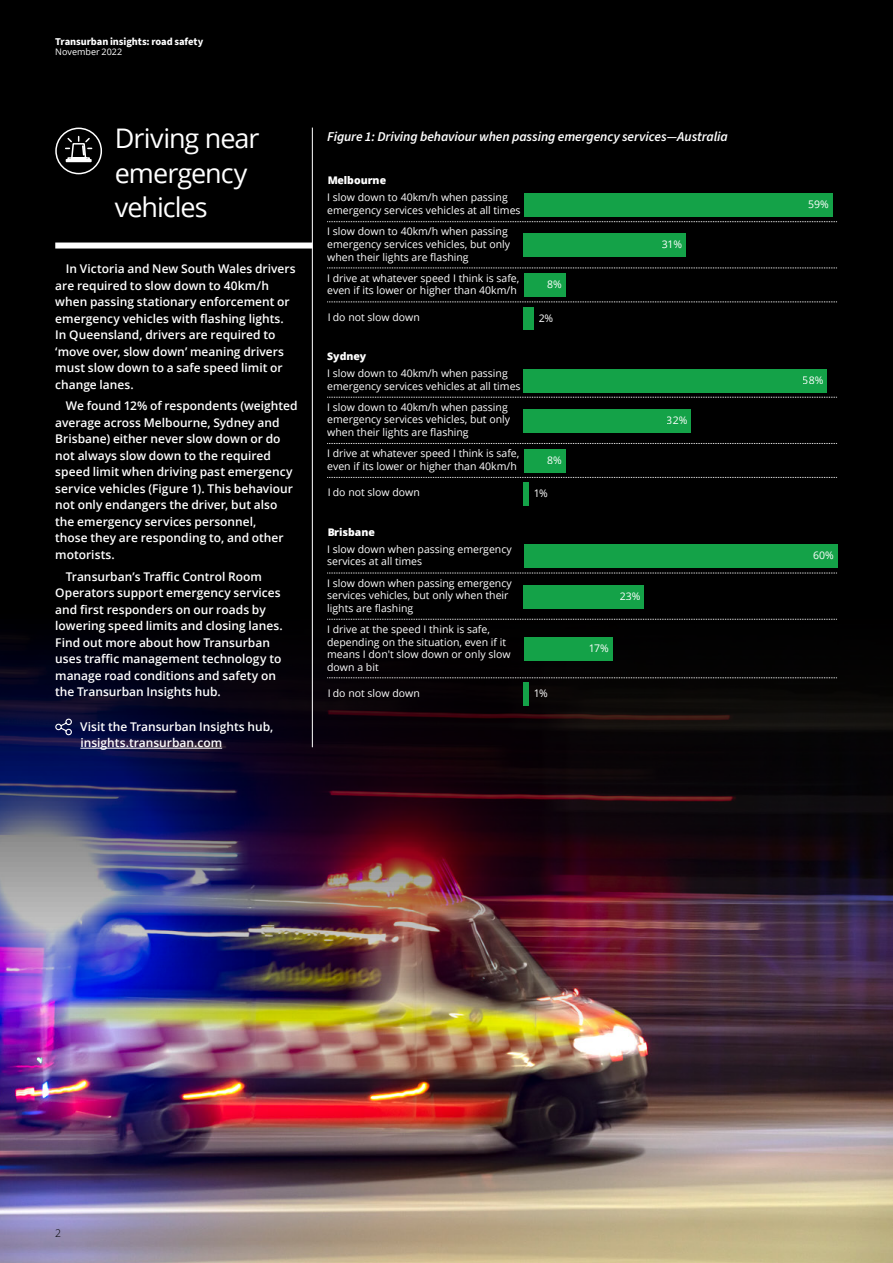
<style>
.page{position:relative;width:893px;height:1263px;background:#fff}
.page>*{position:absolute;margin:0;border:0;box-sizing:border-box;transform-origin:0 0}
.t1{font:27px/34.5px "Open Sans";letter-spacing:-.035em;color:#fff}
.t2{font:italic 600 13.5px "Source Sans Pro";letter-spacing:-.005em;color:#fff}
.t3{font:600 12px/16.5px "Open Sans";color:#fff}
.t4{font:10.5px/12.6px "Open Sans";color:#fff}
.t5{font:700 10.5px "Source Sans Pro";letter-spacing:-.005em;color:#fff}
.t6{font:800 10.5px "Open Sans";color:#fff}
.t7{font:300 10.5px "Open Sans";color:#000}
.t8{font:9px "Open Sans";color:#fff}
</style>
<div class="page">
<img style="left:0;top:0;width:893px;height:1263px">
<hr style="left:312px;top:128px;width:1px;height:619px;background:#fff">
<hr style="left:80px;top:748px;width:142px;height:1px;background:#fff">
<svg style="left:55px;top:718px;width:17px;height:18px"></svg>
<div style="left:55px;top:243px;width:258px;height:6px;background:#fff"></div>
<div style="left:524px;top:194px;width:308px;height:23px;background:#14a248"></div>
<svg style="left:327px;top:221px;width:511px;height:1px"></svg>
<div style="left:524px;top:234px;width:162px;height:23px;background:#14a248"></div>
<svg style="left:327px;top:267px;width:511px;height:1px"></svg>
<div style="left:524px;top:274px;width:42px;height:23px;background:#14a248"></div>
<svg style="left:327px;top:301px;width:511px;height:1px"></svg>
<div style="left:524px;top:307px;width:10px;height:23px;background:#14a248"></div>
<div style="left:524px;top:369px;width:303px;height:23px;background:#14a248"></div>
<svg style="left:327px;top:397px;width:511px;height:1px"></svg>
<div style="left:524px;top:409px;width:167px;height:23px;background:#14a248"></div>
<svg style="left:327px;top:443px;width:511px;height:1px"></svg>
<div style="left:524px;top:449px;width:42px;height:23px;background:#14a248"></div>
<svg style="left:327px;top:477px;width:511px;height:1px"></svg>
<div style="left:524px;top:482px;width:5px;height:24px;background:#14a248"></div>
<div style="left:524px;top:545px;width:314px;height:23px;background:#14a248"></div>
<svg style="left:327px;top:573px;width:511px;height:1px"></svg>
<div style="left:524px;top:585px;width:120px;height:23px;background:#14a248"></div>
<svg style="left:327px;top:619px;width:511px;height:1px"></svg>
<div style="left:524px;top:637px;width:89px;height:23px;background:#14a248"></div>
<svg style="left:327px;top:677px;width:511px;height:1px"></svg>
<div style="left:524px;top:683px;width:5px;height:23px;background:#14a248"></div>
<div style="left:55px;top:128px;width:47px;height:46px;border:2px solid #fff;border-radius:50%"></div>
<svg style="left:64px;top:113px;width:29px;height:50px"></svg>
<p class="t5" style="left:55px;top:34px;width:149px">Transurban insights: road safety</p>
<p class="t8" style="left:55px;top:46px;width:68px">November 2022</p>
<h1 class="t1" style="left:115px;top:120px;width:146px">Driving near emergency vehicles</h1>
<p class="t2" style="left:327px;top:128px;width:402px">Figure 1: Driving behaviour when passing emergency services—Australia</p>
<p class="t6" style="left:327px;top:172px;width:60px">Melbourne</p>
<p class="t4" style="left:327px;top:191px;width:195px">I slow down to 40km/h when passing emergency services vehicles at all times</p>
<p class="t4" style="left:327px;top:225px;width:184px">I slow down to 40km/h when passing emergency services vehicles, but only when their lights are flashing</p>
<p class="t4" style="left:327px;top:271px;width:194px">I drive at whatever speed I think is safe, even if its lower or higher than 40km/h</p>
<p class="t4" style="left:327px;top:310px;width:94px">I do not slow down</p>
<p class="t4" style="left:661px;top:238px;width:22px">31%</p>
<p class="t3" style="left:55px;top:260px;width:242px;text-indent:11px">In Victoria and New South Wales drivers are required to slow down to 40km/h when passing stationary enforcement or emergency vehicles with flashing lights.<br>In Queensland, drivers are required to ‘move over, slow down’ meaning drivers must slow down to a safe speed limit or change lanes.</p>
<p class="t3" style="left:55px;top:397px;width:244px;text-indent:11px">We found 12% of respondents (weighted average across Melbourne, Sydney and Brisbane) either never slow down or do not always slow down to the required speed limit when driving past emergency service vehicles (Figure 1). This behaviour not only endangers the driver, but also the emergency services personnel,<br>those they are responding to, and other motorists.</p>
<p class="t3" style="left:55px;top:568px;width:229px;text-indent:11px">Transurban’s Traffic Control Room Operators support emergency services and first responders on our roads by lowering speed limits and closing lanes.<br>Find out more about how Transurban uses traffic management technology to manage road conditions and safety on the Transurban Insights hub.</p>
<p class="t3" style="left:80px;top:718px;width:195px">Visit the Transurban Insights hub, insights.transurban.com</p>
<p class="t4" style="left:547px;top:278px;width:16px">8%</p>
<p class="t4" style="left:538px;top:311px;width:16px">2%</p>
<p class="t6" style="left:327px;top:348px;width:41px">Sydney</p>
<p class="t4" style="left:327px;top:366px;width:195px">I slow down to 40km/h when passing emergency services vehicles at all times</p>
<p class="t4" style="left:327px;top:400px;width:184px">I slow down to 40km/h when passing emergency services vehicles, but only when their lights are flashing</p>
<p class="t4" style="left:327px;top:447px;width:194px">I drive at whatever speed I think is safe, even if its lower or higher than 40km/h</p>
<p class="t4" style="left:327px;top:486px;width:94px">I do not slow down</p>
<p class="t4" style="left:667px;top:413px;width:22px">32%</p>
<p class="t4" style="left:547px;top:453px;width:16px">8%</p>
<p class="t4" style="left:533px;top:487px;width:16px">1%</p>
<p class="t6" style="left:327px;top:524px;width:49px">Brisbane</p>
<p class="t4" style="left:327px;top:542px;width:186px">I slow down when passing emergency services at all times</p>
<p class="t4" style="left:327px;top:576px;width:186px">I slow down when passing emergency services vehicles, but only when their lights are flashing</p>
<p class="t4" style="left:327px;top:622px;width:185px">I drive at the speed I think is safe, depending on the situation, even if it means I don't slow down or only slow down a bit</p>
<p class="t4" style="left:327px;top:686px;width:94px">I do not slow down</p>
<p class="t4" style="left:620px;top:589px;width:22px">23%</p>
<p class="t4" style="left:588px;top:641px;width:22px">17%</p>
<p class="t4" style="left:533px;top:687px;width:16px">1%</p>
<p class="t4" style="left:808px;top:198px;width:22px">59%</p>
<p class="t4" style="left:803px;top:373px;width:22px">58%</p>
<p class="t4" style="left:813px;top:549px;width:22px">60%</p>
<p class="t7" style="left:55px;top:1226px;width:7px">2</p>
</div>
